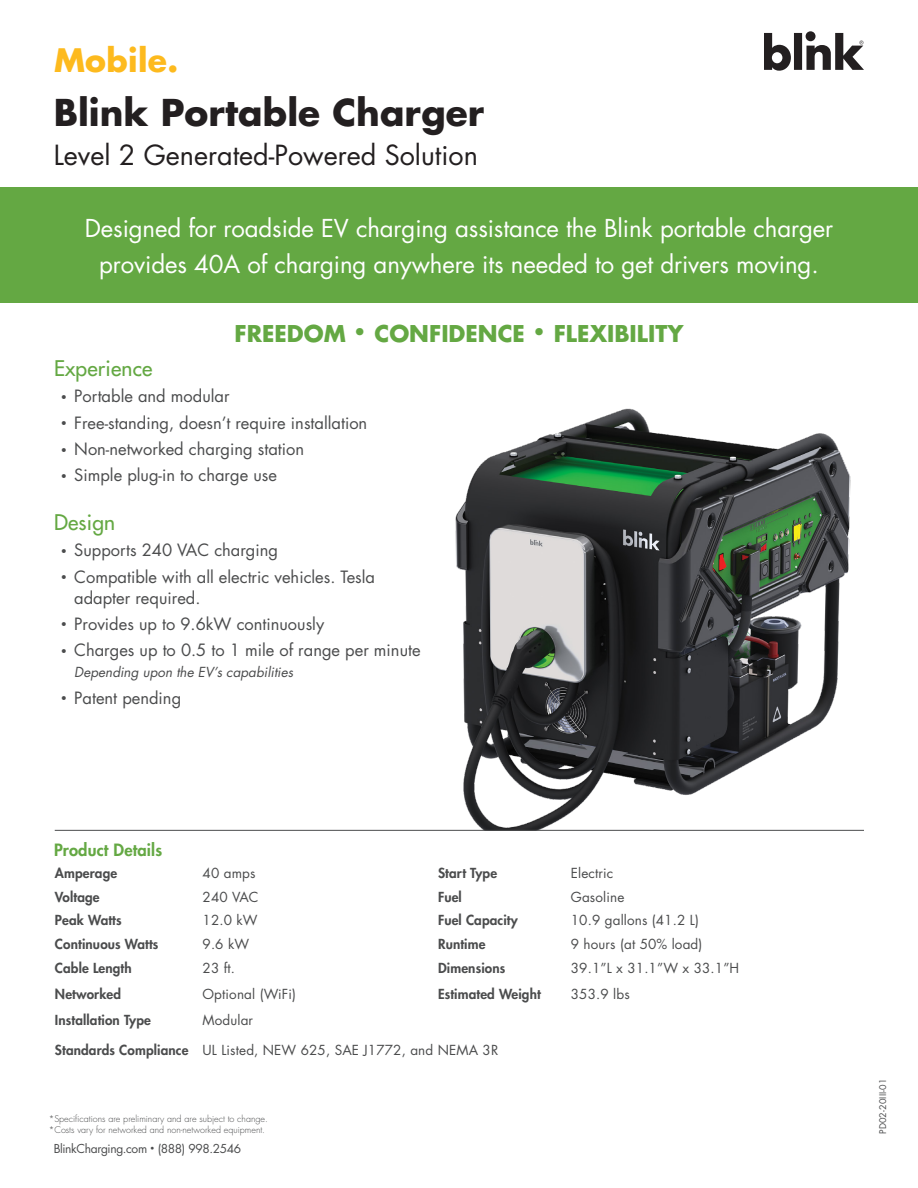
<style>
.page{position:relative;width:918px;height:1188px;background:#fff}
.page>*{position:absolute;margin:0;border:0;box-sizing:border-box;transform-origin:0 0}
.t1{font:700 36px "Futura Std";color:#231f20}
.Body{font:700 31.5px "Futura Std";letter-spacing:.01em;color:#fdba1e}
.t2{font:27px "Futura Std";color:#231f20}
.t3{font:24px/36px "Futura Std";letter-spacing:-.005em;color:#fff;text-align:center}
.t4{font:700 22.5px "Futura Std";color:#64a843}
.Body-2{font:500 21px "Futura Std";letter-spacing:.01em;color:#64a843}
.t5{font:16.5px/21px "Futura Std";color:#4b4c4d}
.Body-3{font:800 16.5px "Futura Std";letter-spacing:.01em;color:#64a843}
.Table_Body{font:13.5px "Futura Std";letter-spacing:.01em;color:#4b4c4d}
.Table_Bold{font:800 13.5px "Futura Std";letter-spacing:.01em;color:#4b4c4d}
.t6{font:italic 13.5px "Futura Std";color:#4b4c4d}
.t7{font:12px "Futura Std";letter-spacing:-.03em;color:#4b4c4d}
.t8{font:300 9px "Futura Std";color:#4b4c4d}
.Body-4{font:9px "Futura Std";letter-spacing:.01em;color:#4b4c4d}
.s1{font-size:19.5px}
.s2{font-size:10.5px}
.s3{font-size:7.5px}
</style>
<div class="page">
<div style="left:0;top:187px;width:918px;height:115px;background:#64a843"></div>
<img style="left:414px;top:408px;width:450px;height:422px">
<hr style="left:55px;top:830px;width:809px;height:1px;background:#4b4c4d">
<svg style="left:764px;top:31px;width:100px;height:40px"></svg>
<p class="Body" style="left:54px;top:39px;width:126px">Mobile.</p>
<p class="t1" style="left:54px;top:88px;width:432px">Blink Portable Charger</p>
<p class="t2" style="left:54px;top:138px;width:426px">Level 2 Generated-Powered Solution</p>
<p class="t3" style="left:85px;top:210px;width:750px">Designed for roadside EV charging assistance the Blink portable charger provides 40A of charging anywhere its needed to get drivers moving.</p>
<p class="t4" style="left:235px;top:318px;width:450px">FREEDOM <span class="s1">•</span> CONFIDENCE <span class="s1">•</span> FLEXIBILITY</p>
<p class="Body-2" style="left:54px;top:355px;width:100px">Experience</p>
<p class="t5" style="left:61px;top:386px;width:170px"><span class="s2">•</span> Portable and modular</p>
<p class="t5" style="left:61px;top:412px;width:308px"><span class="s2">•</span> Free-standing, doesn’t require installation</p>
<p class="t5" style="left:61px;top:439px;width:245px"><span class="s2">•</span> Non-networked charging station</p>
<p class="t5" style="left:61px;top:465px;width:218px"><span class="s2">•</span> Simple plug-in to charge use</p>
<p class="Body-2" style="left:54px;top:509px;width:63px">Design</p>
<p class="t5" style="left:61px;top:540px;width:219px"><span class="s2">•</span> Supports 240 VAC charging</p>
<p class="t5" style="left:74px;top:566px;width:302px;text-indent:-14px"><span class="s2">•</span> Compatible with all electric vehicles. Tesla adapter required.</p>
<p class="t5" style="left:61px;top:614px;width:265px"><span class="s2">•</span> Provides up to 9.6kW continuously</p>
<p class="t5" style="left:61px;top:640px;width:361px"><span class="s2">•</span> Charges up to 0.5 to 1 mile of range per minute</p>
<p class="t6" style="left:74px;top:664px;width:220px">Depending upon the EV’s capabilities</p>
<p class="t5" style="left:61px;top:687px;width:122px"><span class="s2">•</span> Patent pending</p>
<p class="Body-3" style="left:54px;top:839px;width:110px">Product Details</p>
<p class="Table_Bold" style="left:55px;top:864px;width:64px">Amperage</p>
<p class="Table_Body" style="left:203px;top:864px;width:54px">40 amps</p>
<p class="Table_Bold" style="left:438px;top:864px;width:61px">Start Type</p>
<p class="Table_Body" style="left:571px;top:864px;width:44px">Electric</p>
<p class="Table_Bold" style="left:55px;top:888px;width:46px">Voltage</p>
<p class="Table_Body" style="left:203px;top:888px;width:58px">240 VAC</p>
<p class="Table_Bold" style="left:438px;top:888px;width:25px">Fuel</p>
<p class="Table_Body" style="left:571px;top:888px;width:55px">Gasoline</p>
<p class="Table_Bold" style="left:55px;top:912px;width:68px">Peak Watts</p>
<p class="Table_Body" style="left:203px;top:912px;width:57px">12.0 kW</p>
<p class="Table_Bold" style="left:438px;top:912px;width:81px">Fuel Capacity</p>
<p class="Table_Body" style="left:571px;top:912px;width:130px">10.9 gallons (41.2 L)</p>
<p class="Table_Bold" style="left:55px;top:936px;width:105px">Continuous Watts</p>
<p class="Table_Body" style="left:203px;top:936px;width:48px">9.6 kW</p>
<p class="Table_Bold" style="left:438px;top:936px;width:49px">Runtime</p>
<p class="Table_Body" style="left:571px;top:936px;width:133px">9 hours (at 50% load)</p>
<p class="Table_Bold" style="left:55px;top:959px;width:78px">Cable Length</p>
<p class="Table_Body" style="left:203px;top:959px;width:34px">23 ft.</p>
<p class="Table_Bold" style="left:438px;top:959px;width:69px">Dimensions</p>
<p class="Table_Body" style="left:571px;top:959px;width:170px">39.1”L x 31.1”W x 33.1”H</p>
<p class="Table_Bold" style="left:55px;top:986px;width:68px">Networked</p>
<p class="Table_Body" style="left:203px;top:985px;width:95px">Optional (WiFi)</p>
<p class="Table_Bold" style="left:438px;top:986px;width:104px">Estimated Weight</p>
<p class="Table_Body" style="left:571px;top:985px;width:60px">353.9 lbs</p>
<p class="Table_Bold" style="left:55px;top:1012px;width:97px">Installation Type</p>
<p class="Table_Body" style="left:203px;top:1012px;width:52px">Modular</p>
<p class="Table_Bold" style="left:55px;top:1042px;width:135px">Standards Compliance</p>
<p class="Table_Body" style="left:203px;top:1042px;width:297px">UL Listed, NEW 625, SAE J1772, and NEMA 3R</p>
<p class="t8" style="left:49px;top:1113px;width:221px">*Specifications are preliminary and are subject to change.</p>
<p class="t8" style="left:49px;top:1124px;width:218px">*Costs vary for networked and non-networked equipment.</p>
<p class="t7" style="left:54px;top:1141px;width:189px">BlinkCharging.com <span class="s3">•</span> (888) 998.2546</p>
<p class="Body-4" style="left:877px;top:1134px;width:57px;rotate:-90deg">PD02-20III-01</p>
</div>
